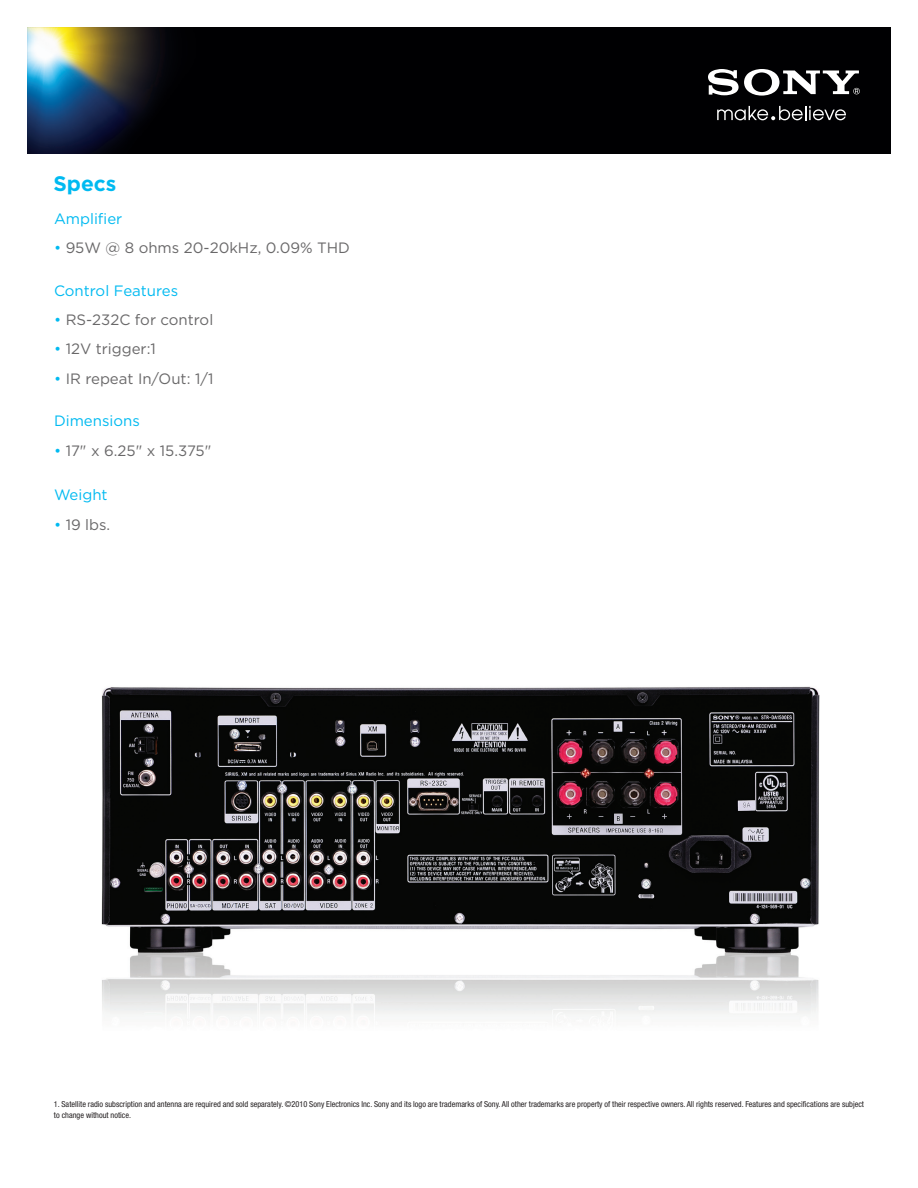
<style>
.page{position:relative;width:918px;height:1188px;background:#fff}
.page>*{position:absolute;margin:0;border:0;box-sizing:border-box;transform-origin:0 0}
.t1{font:700 21px "Gotham";color:#00baf1}
.t2{font:15px "Gotham";color:#696869}
.t3{font:15px "Gotham";color:#00baf1}
.t4{font:condensed 8.25px/10.5px "Helvetica Neue";color:#231f20}
.s1{color:#00baf1}
</style>
<div class="page">
<img style="left:101px;top:686px;width:719px;height:330px">
<img style="left:27px;top:27px;width:864px;height:126px">
<svg style="left:717px;top:106px;width:129px;height:14px;background:#444445"></svg>
<svg style="left:708px;top:69px;width:152px;height:27px"></svg>
<h1 class="t1" style="left:53px;top:171px;width:65px">Specs</h1>
<h2 class="t3" style="left:54px;top:210px;width:70px">Amplifier</h2>
<h2 class="t2" style="left:54px;top:240px;width:297px"><span class="s1">•</span> 95W @ 8 ohms 20-20kHz, 0.09% THD</h2>
<h2 class="t3" style="left:54px;top:282px;width:126px">Control Features</h2>
<h2 class="t2" style="left:54px;top:312px;width:161px"><span class="s1">•</span> RS-232C for control</h2>
<h2 class="t2" style="left:54px;top:341px;width:103px"><span class="s1">•</span> 12V trigger:1</h2>
<h2 class="t2" style="left:54px;top:370px;width:161px"><span class="s1">•</span> IR repeat In/Out: 1/1</h2>
<h2 class="t3" style="left:54px;top:413px;width:87px">Dimensions</h2>
<h2 class="t2" style="left:54px;top:442px;width:159px"><span class="s1">•</span> 17" x 6.25" x 15.375"</h2>
<h2 class="t3" style="left:54px;top:487px;width:55px">Weight</h2>
<h2 class="t2" style="left:54px;top:516px;width:58px"><span class="s1">•</span> 19 lbs.</h2>
<p class="t4" style="left:54px;top:1099px;width:812px">1. Satellite radio subscription and antenna are required and sold separately. ©2010 Sony Electronics Inc. Sony and its logo are trademarks of Sony. All other trademarks are property of their respective owners. All rights reserved. Features and specifications are subject to change without notice.</p>
</div>
